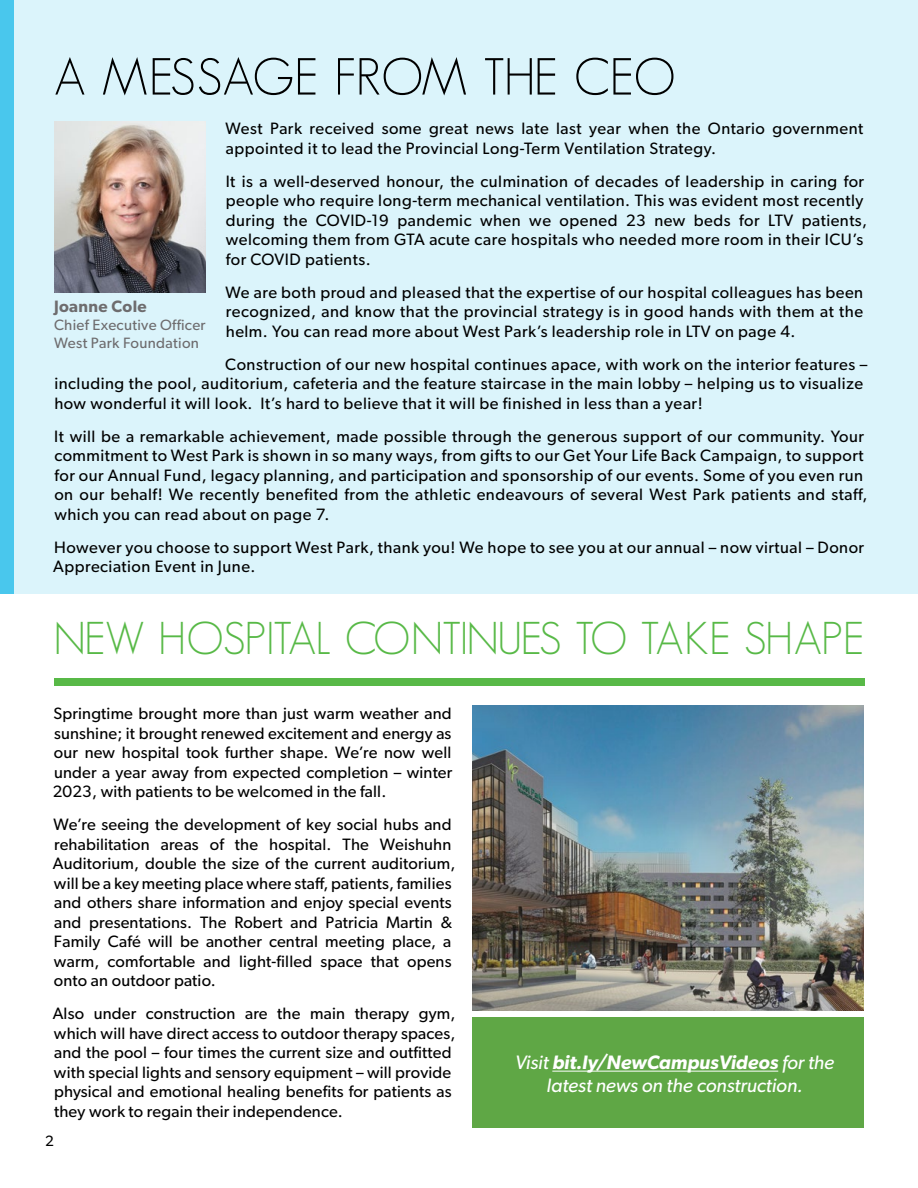
<style>
.page{position:relative;width:918px;height:1188px;background:#fff}
.page>*{position:absolute;margin:0;border:0;box-sizing:border-box;transform-origin:0 0}
.t1{font:300 51px "Geosans";letter-spacing:-.01em;color:#000}
.small_header{font:300 45px "Geosans";letter-spacing:-.03em;color:#58b947}
.qreen_quote{font:italic 19.5px/23.4px "Gibson";color:#fff;text-align:center}
.body_copy{font:16.5px/19.5px "Gibson";letter-spacing:.03em;color:#000}
.body_copy-2{font:16.5px/19.5px "Gibson";letter-spacing:.01em;color:#000}
.t2{font:600 16.5px "Gibson";letter-spacing:.02em;color:#6e6c6e}
.t3{font:15px/18px "Gibson";letter-spacing:.02em;color:#6e6c6e}
.t4{font:15px "Gibson";color:#000}
.s1{font-weight:600}
</style>
<div class="page">
<div style="left:0;top:0;width:918px;height:594px;background:#dbf4fb"></div>
<img style="left:54px;top:121px;width:151px;height:171px">
<div style="left:0;top:0;width:14px;height:594px;background:#49c7ed"></div>
<div style="left:54px;top:678px;width:810px;height:8px;background:#58b947"></div>
<img style="left:472px;top:706px;width:392px;height:305px">
<div style="left:472px;top:1017px;width:392px;height:111px;background:#5fa745"></div>
<hr style="left:552px;top:1071px;width:226px;height:1px;background:#fff">
<p class="t1" style="left:54px;top:49px;width:623px">A MESSAGE FROM THE CEO</p>
<p class="body_copy" style="left:225px;top:119px;width:639px">West Park received some great news late last year when the Ontario government appointed it to lead the Provincial Long-Term Ventilation Strategy.</p>
<p class="body_copy" style="left:226px;top:171px;width:643px">It is a well-deserved honour, the culmination of decades of leadership in caring for people who require long-term mechanical ventilation. This was evident most recently during the COVID-19 pandemic when we opened 23 new beds for LTV patients, welcoming them from GTA acute care hospitals who needed more room in their ICU’s for COVID patients.</p>
<p class="body_copy" style="left:225px;top:282px;width:639px;text-align:justify">We are both proud and pleased that the expertise of our hospital colleagues has been recognized, and know that the provincial strategy is in good hands with them at the helm. You can read more about West Park’s leadership role in LTV on page 4.</p>
<p class="body_copy" style="left:54px;top:354px;width:815px;text-indent:171px">Construction of our new hospital continues apace, with work on the interior features – including the pool, auditorium, cafeteria and the feature staircase in the main lobby – helping us to visualize how wonderful it will look. It’s hard to believe that it will be finished in less than a year!</p>
<p class="body_copy" style="left:54px;top:426px;width:815px">It will be a remarkable achievement, made possible through the generous support of our community. Your commitment to West Park is shown in so many ways, from gifts to our Get Your Life Back Campaign, to support for our Annual Fund, legacy planning, and participation and sponsorship of our events. Some of you even run on our behalf! We recently benefited from the athletic endeavours of several West Park patients and staff, which you can read about on page 7.</p>
<p class="body_copy" style="left:53px;top:537px;width:812px">However you choose to support West Park, thank you! We hope to see you at our annual – now virtual – Donor<br>Appreciation Event in June.</p>
<p class="t2" style="left:54px;top:297px;width:94px">Joanne Cole</p>
<p class="t3" style="left:54px;top:316px;width:153px">Chief Executive Officer<br>West Park Foundation</p>
<p class="small_header" style="left:54px;top:614px;width:812px">NEW HOSPITAL CONTINUES TO TAKE SHAPE</p>
<p class="body_copy" style="left:53px;top:703px;width:401px;text-align:justify">Springtime brought more than just warm weather and sunshine; it brought renewed excitement and energy as our new hospital took further shape. We’re now well under a year away from expected completion – winter 2023, with patients to be welcomed in the fall.</p>
<p class="body_copy-2" style="left:53px;top:814px;width:404px">We’re seeing the development of key social hubs and rehabilitation areas of the hospital. The Weishuhn Auditorium, double the size of the current auditorium, will be a key meeting place where staff, patients, families and others share information and enjoy special events and presentations. The Robert and Patricia Martin &amp; Family Café will be another central meeting place, a warm, comfortable and light-filled space that opens onto an outdoor patio.</p>
<p class="body_copy-2" style="left:53px;top:1003px;width:404px">Also under construction are the main therapy gym, which will have direct access to outdoor therapy spaces, and the pool – four times the current size and outfitted with special lights and sensory equipment – will provide physical and emotional healing benefits for patients as they work to regain their independence.</p>
<p class="t4" style="left:45px;top:1132px;width:10px">2</p>
<p class="qreen_quote" style="left:515px;top:1050px;width:321px">Visit <span class="s1">bit.ly/NewCampusVideos</span> for the latest news on the construction.</p>
</div>
